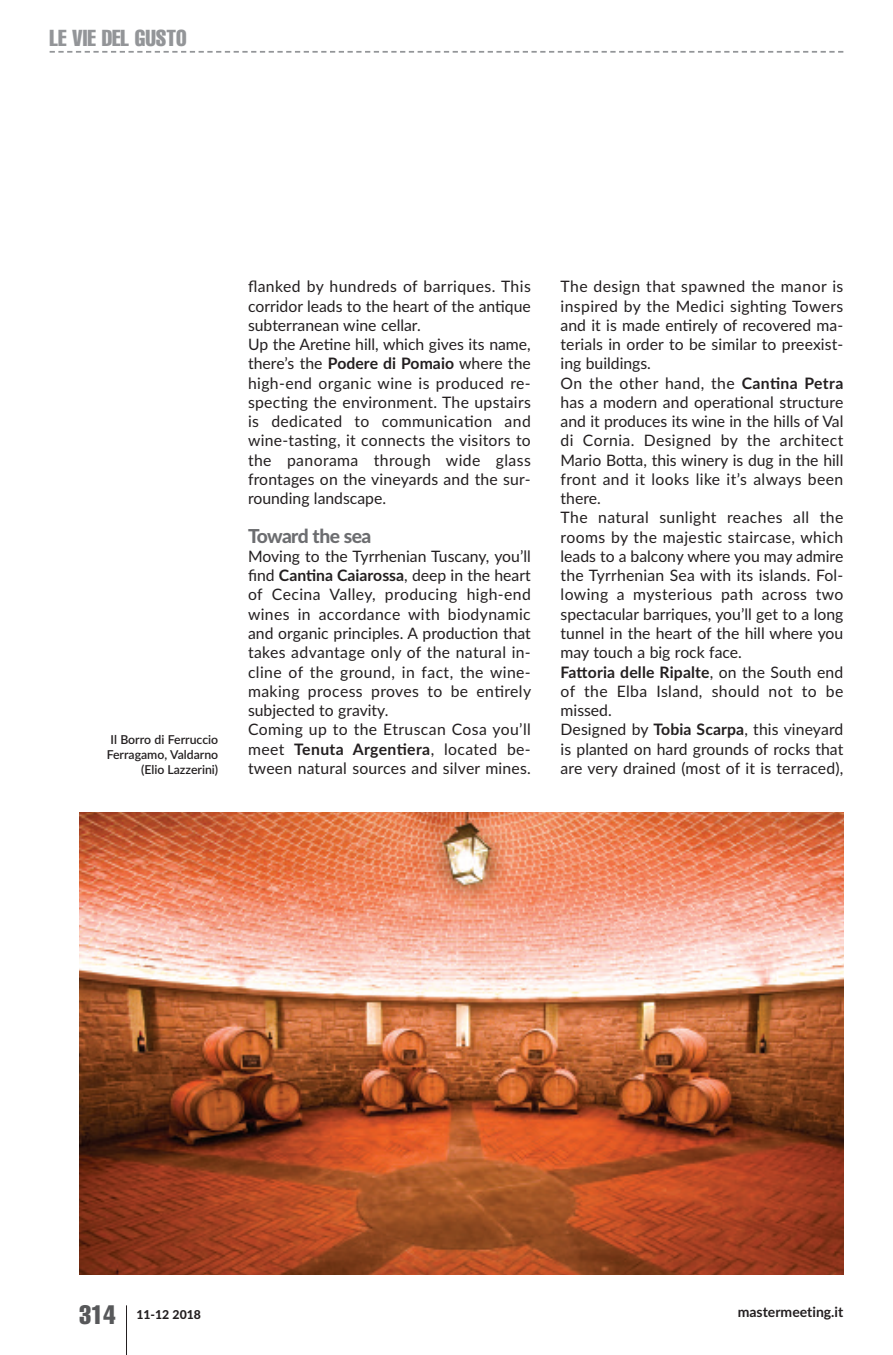
<style>
.page{position:relative;width:893px;height:1355px;background:#fff}
.page>*{position:absolute;margin:0;border:0;box-sizing:border-box;transform-origin:0 0}
.t1{font:extra-condensed 26.25px "Helvetica";color:#57585a}
.t2{font:extra-condensed 22.75px "Helvetica";color:#939598}
.t3{font:800 19.25px "Lato";letter-spacing:-.03em;color:#6c6d70}
.t4{font:15.75px/19.2px "Lato";letter-spacing:.01em;color:#231f20}
.t5{font:700 14px "Lato";color:#231f20}
.t6{font:600 12.25px/14.9px "Lato";color:#231f20;text-align:right}
.t7{font:800 12.25px "Lato";color:#231f20}
.s1{font-weight:700}
</style>
<div class="page">
<hr style="left:126px;top:1305px;width:1px;height:49px;background:#231f20">
<svg style="left:50px;top:51px;width:793px;height:2px"></svg>
<img style="left:79px;top:812px;width:764px;height:462px">
<h2 class="t2" style="left:50px;top:30px;width:139px">LE VIE DEL GUSTO</h2>
<p class="t6" style="left:107px;top:732px;width:113px">Il Borro di Ferruccio<br>Ferragamo, Valdarno (Elio Lazzerini)</p>
<p class="t4" style="left:248px;top:277px;width:284px">flanked by hundreds of barriques. This corridor leads to the heart of the antique subterranean wine cellar.<br>Up the Aretine hill, which gives its name, there’s the <span class="s1">Podere di Pomaio</span> where the high-end organic wine is produced re&shy;specting the environment. The upstairs is dedicated to communication and wine-tasting, it connects the visitors to the panorama through wide glass frontages on the vineyards and the sur&shy;rounding landscape.</p>
<p class="t3" style="left:248px;top:525px;width:125px">Toward the sea</p>
<p class="t4" style="left:248px;top:547px;width:285px">Moving to the Tyrrhenian Tuscany, you’ll find <span class="s1">Cantina Caiarossa</span>, deep in the heart of Cecina Valley, producing high-end wines in accordance with biodynamic and organic principles. A production that takes advantage only of the natural in&shy;cline of the ground, in fact, the wine&shy;making process proves to be entirely subjected to gravity.<br>Coming up to the Etruscan Cosa you’ll meet <span class="s1">Tenuta Argentiera</span>, located be&shy;tween natural sources and silver mines.</p>
<p class="t4" style="left:561px;top:277px;width:284px">The design that spawned the manor is inspired by the Medici sighting Towers and it is made entirely of recovered ma&shy;terials in order to be similar to preexist&shy;ing buildings.<br>On the other hand, the <span class="s1">Cantina Petra </span>has a modern and operational structure and it produces its wine in the hills of Val di Cornia. Designed by the architect Mario Botta, this winery is dug in the hill front and it looks like it’s always been there.<br>The natural sunlight reaches all the rooms by the majestic staircase, which leads to a balcony where you may admire the Tyrrhenian Sea with its islands. Fol&shy;lowing a mysterious path across two spectacular barriques, you’ll get to a long tunnel in the heart of the hill where you may touch a big rock face.<br><span class="s1">Fattoria delle Ripalte</span>, on the South end of the Elba Island, should not to be missed.<br>Designed by <span class="s1">Tobia Scarpa</span>, this vineyard is planted on hard grounds of rocks that are very drained (most of it is terraced),</p>
<h1 class="t1" style="left:79px;top:1305px;width:38px">314</h1>
<p class="t7" style="left:136px;top:1307px;width:66px">11-12 2018</p>
<p class="t5" style="left:738px;top:1303px;width:107px">mastermeeting.it</p>
</div>
